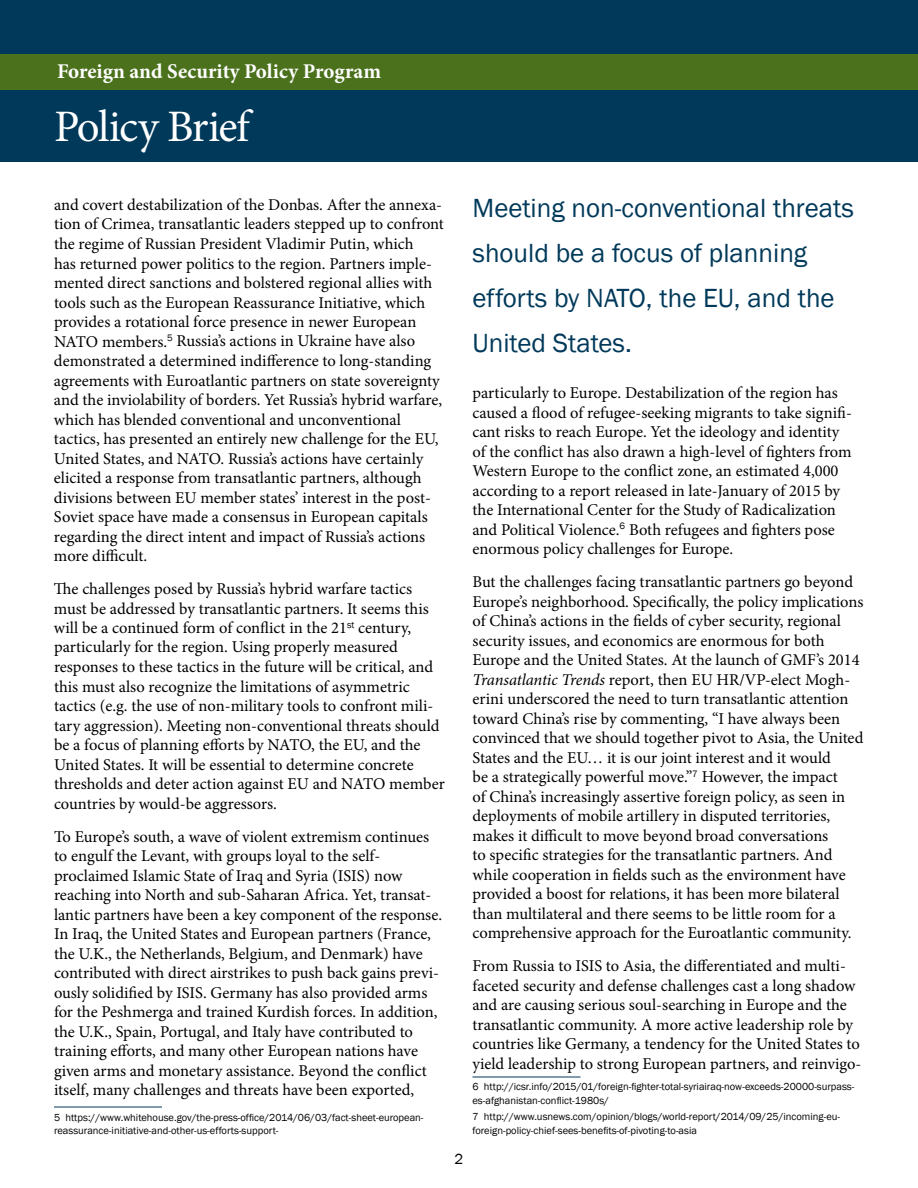
<style>
.page{position:relative;width:918px;height:1188px;background:#fff}
.page>*{position:absolute;margin:0;border:0;box-sizing:border-box;transform-origin:0 0}
.t1{font:45px "Minion Pro";letter-spacing:-.035em;color:#fff}
.t2{font:27px/45px "Franklin Gothic";color:#00395a}
.t3{font:700 21px "Minion Pro";color:#fff}
.t4{font:16.5px/19.5px "Minion Pro";color:#000}
.t5{font:15px "Franklin Gothic";color:#000}
.t6{font:10.5px/13.5px "Franklin Gothic";color:#000}
.s1{font-style:italic}
</style>
<div class="page">
<div style="left:0;top:0;width:918px;height:162px;background:#00395a"></div>
<div style="left:0;top:54px;width:918px;height:36px;background:#4b711d"></div>
<hr style="left:54px;top:1107px;width:108px;height:1px;background:#00395a">
<hr style="left:472px;top:1077px;width:108px;height:1px;background:#00395a">
<p class="t3" style="left:57px;top:57px;width:326px">Foreign and Security Policy Program</p>
<h1 class="t1" style="left:54px;top:96px;width:197px">Policy Brief</h1>
<p class="t4" style="left:54px;top:195px;width:392px">and covert destabilization of the Donbas. After the annexa&shy;tion of Crimea, transatlantic leaders stepped up to confront the regime of Russian President Vladimir Putin, which<br>has returned power politics to the region. Partners imple&shy;mented direct sanctions and bolstered regional allies with tools such as the European Reassurance Initiative, which provides a rotational force presence in newer European NATO members.<sup>5</sup> Russia’s actions in Ukraine have also demonstrated a determined indifference to long-standing agreements with Euroatlantic partners on state sovereignty and the inviolability of borders. Yet Russia’s hybrid warfare, which has blended conventional and unconventional tactics, has presented an entirely new challenge for the EU, United States, and NATO. Russia’s actions have certainly elicited a response from transatlantic partners, although divisions between EU member states’ interest in the post-Soviet space have made a consensus in European capitals regarding the direct intent and impact of Russia’s actions more difficult.</p>
<p class="t4" style="left:54px;top:579px;width:392px">The challenges posed by Russia’s hybrid warfare tactics must be addressed by transatlantic partners. It seems this will be a continued form of conflict in the 21<sup>st</sup> century, particularly for the region. Using properly measured responses to these tactics in the future will be critical, and this must also recognize the limitations of asymmetric tactics (e.g. the use of non-military tools to confront mili&shy;tary aggression). Meeting non-conventional threats should be a focus of planning efforts by NATO, the EU, and the United States. It will be essential to determine concrete thresholds and deter action against EU and NATO member countries by would-be aggressors.</p>
<p class="t4" style="left:54px;top:827px;width:390px">To Europe’s south, a wave of violent extremism continues to engulf the Levant, with groups loyal to the self&shy;proclaimed Islamic State of Iraq and Syria (ISIS) now reaching into North and sub-Saharan Africa. Yet, transat&shy;lantic partners have been a key component of the response.<br>In Iraq, the United States and European partners (France, the U.K., the Netherlands, Belgium, and Denmark) have contributed with direct airstrikes to push back gains previ&shy;ously solidified by ISIS. Germany has also provided arms for the Peshmerga and trained Kurdish forces. In addition, the U.K., Spain, Portugal, and Italy have contributed to training efforts, and many other European nations have given arms and monetary assistance. Beyond the conflict itself, many challenges and threats have been exported,</p>
<p class="t6" style="left:54px;top:1110px;width:371px">5 https://www.whitehouse.gov/the-press-office/2014/06/03/fact-sheet-european&shy;reassurance-initiative-and-other-us-efforts-support-</p>
<h2 class="t2" style="left:472px;top:186px;width:383px">Meeting non-conventional threats should be a focus of planning efforts by NATO, the EU, and the<br>United States.</h2>
<p class="t5" style="left:455px;top:1150px;width:10px">2</p>
<p class="t4" style="left:472px;top:383px;width:381px">particularly to Europe. Destabilization of the region has caused a flood of refugee-seeking migrants to take signifi&shy;cant risks to reach Europe. Yet the ideology and identity of the conflict has also drawn a high-level of fighters from Western Europe to the conflict zone, an estimated 4,000 according to a report released in late-January of 2015 by the International Center for the Study of Radicalization and Political Violence.<sup>6</sup> Both refugees and fighters pose enormous policy challenges for Europe.</p>
<p class="t4" style="left:472px;top:572px;width:392px">But the challenges facing transatlantic partners go beyond Europe’s neighborhood. Specifically, the policy implications of China’s actions in the fields of cyber security, regional security issues, and economics are enormous for both Europe and the United States. At the launch of GMF’s 2014<br><span class="s1">Transatlantic Trends</span> report, then EU HR/VP-elect Mogh&shy;erini underscored the need to turn transatlantic attention toward China’s rise by commenting, “I have always been convinced that we should together pivot to Asia, the United States and the EU… it is our joint interest and it would<br>be a strategically powerful move.”<sup>7</sup> However, the impact<br>of China’s increasingly assertive foreign policy, as seen in deployments of mobile artillery in disputed territories, makes it difficult to move beyond broad conversations<br>to specific strategies for the transatlantic partners. And while cooperation in fields such as the environment have provided a boost for relations, it has been more bilateral than multilateral and there seems to be little room for a comprehensive approach for the Euroatlantic community.</p>
<p class="t4" style="left:472px;top:956px;width:390px">From Russia to ISIS to Asia, the differentiated and multi&shy;faceted security and defense challenges cast a long shadow and are causing serious soul-searching in Europe and the transatlantic community. A more active leadership role by countries like Germany, a tendency for the United States to yield leadership to strong European partners, and reinvigo-</p>
<p class="t6" style="left:472px;top:1080px;width:383px">6 http://icsr.info/2015/01/foreign-fighter-total-syriairaq-now-exceeds-20000-surpass&shy;es-afghanistan-conflict-1980s/</p>
<p class="t6" style="left:472px;top:1110px;width:369px">7 http://www.usnews.com/opinion/blogs/world-report/2014/09/25/incoming-eu&shy;foreign-policy-chief-sees-benefits-of-pivoting-to-asia</p>
</div>
